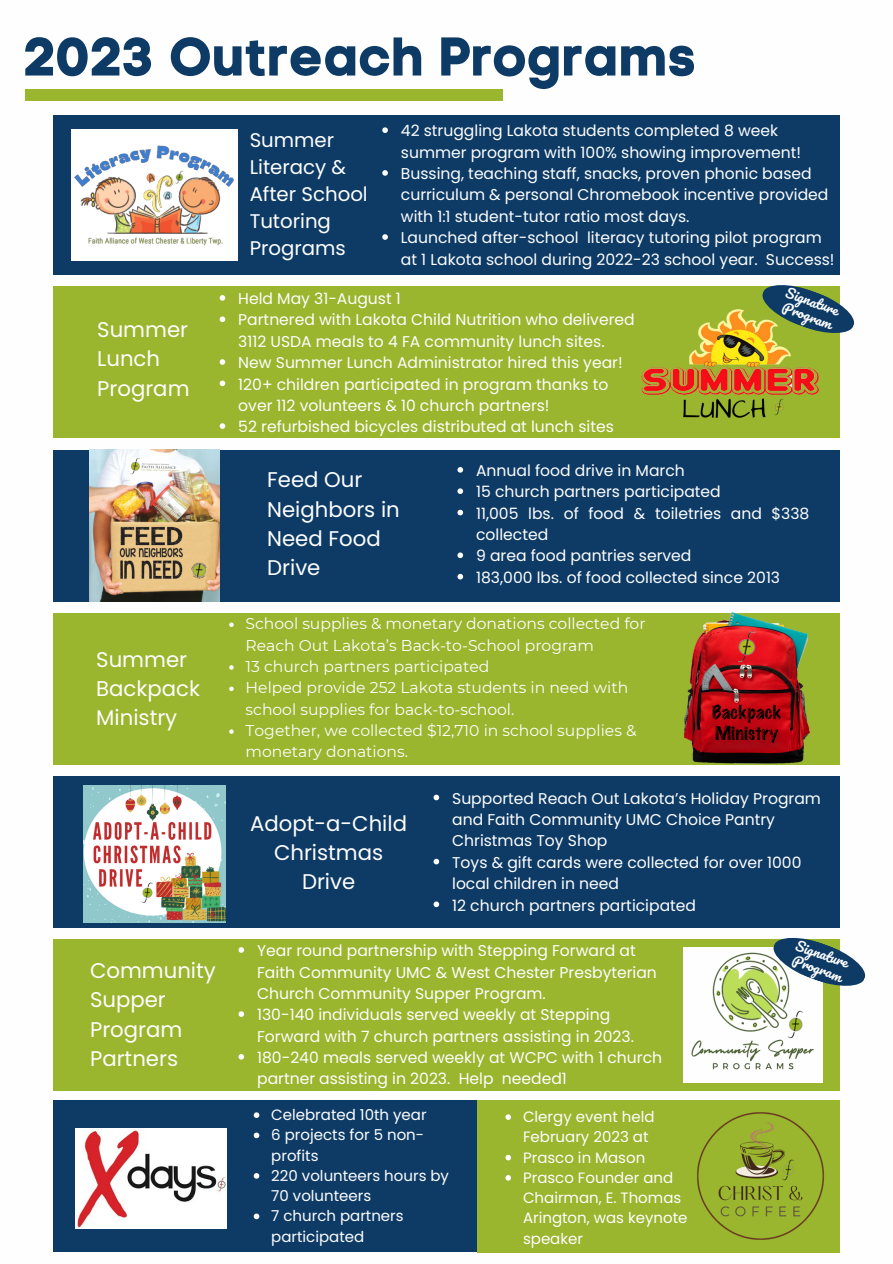
<style>
.page{position:relative;width:893px;height:1264px;background:#fff}
.page>*{position:absolute;margin:0;border:0;box-sizing:border-box;transform-origin:0 0}
.t1{font:54px "Code Pro Bold LC";color:#0d3b66}
.t2{font:21.3px/29.2px "Poppins";color:#fefefe}
.t3{font:19.8px/27px "Poppins";color:#fefefe}
.t4{font:15.6px/21.3px "Poppins";color:#fefefe}
.t5{font:15.6px/21.3px "Montserrat";color:#fefefe}
.t6{font:15px/20.2px "Poppins";color:#fefefe}
.t7{font:13.5px "Pacifico";color:#fff}
</style>
<div class="page">
<div style="left:25px;top:89px;width:477px;height:11px;background:#9ab52e"></div>
<div style="left:53px;top:115px;width:786px;height:160px;background:#0d3b66"></div>
<div style="left:71px;top:129px;width:167px;height:132px;background:#fff"></div>
<img style="left:74px;top:145px;width:160px;height:101px">
<svg style="left:382px;top:127px;width:6px;height:6px"></svg>
<svg style="left:382px;top:170px;width:6px;height:6px"></svg>
<svg style="left:382px;top:234px;width:6px;height:6px"></svg>
<div style="left:53px;top:449px;width:786px;height:152px;background:#0d3b66"></div>
<div style="left:53px;top:286px;width:786px;height:152px;background:#9ab52e"></div>
<div style="left:53px;top:1100px;width:786px;height:152px;background:#0d3b66"></div>
<div style="left:53px;top:776px;width:786px;height:151px;background:#0d3b66"></div>
<div style="left:53px;top:612px;width:786px;height:152px;background:#9ab52e"></div>
<div style="left:53px;top:939px;width:786px;height:152px;background:#9ab52e"></div>
<img style="left:684px;top:612px;width:125px;height:151px">
<img style="left:641px;top:309px;width:179px;height:109px">
<img style="left:90px;top:449px;width:129px;height:152px">
<img style="left:646px;top:914px;width:194px;height:173px">
<div style="left:477px;top:1100px;width:362px;height:152px;background:#9ab52e"></div>
<img style="left:686px;top:1087px;width:154px;height:166px">
<img style="left:83px;top:785px;width:142px;height:137px">
<img style="left:75px;top:1128px;width:152px;height:100px">
<svg style="left:220px;top:295px;width:5px;height:6px"></svg>
<svg style="left:220px;top:316px;width:5px;height:6px"></svg>
<svg style="left:220px;top:359px;width:5px;height:6px"></svg>
<svg style="left:220px;top:380px;width:5px;height:6px"></svg>
<svg style="left:220px;top:423px;width:5px;height:6px"></svg>
<svg style="left:457px;top:467px;width:6px;height:5px"></svg>
<svg style="left:457px;top:488px;width:6px;height:6px"></svg>
<svg style="left:457px;top:510px;width:6px;height:5px"></svg>
<svg style="left:457px;top:552px;width:6px;height:6px"></svg>
<svg style="left:457px;top:574px;width:6px;height:5px"></svg>
<svg style="left:229px;top:622px;width:5px;height:5px"></svg>
<svg style="left:229px;top:665px;width:5px;height:4px"></svg>
<svg style="left:229px;top:686px;width:5px;height:5px"></svg>
<svg style="left:229px;top:729px;width:5px;height:4px"></svg>
<svg style="left:433px;top:794px;width:6px;height:6px"></svg>
<svg style="left:433px;top:858px;width:6px;height:6px"></svg>
<svg style="left:433px;top:901px;width:6px;height:6px"></svg>
<svg style="left:505px;top:1114px;width:6px;height:5px"></svg>
<svg style="left:505px;top:1154px;width:6px;height:6px"></svg>
<svg style="left:505px;top:1175px;width:6px;height:5px"></svg>
<svg style="left:238px;top:947px;width:6px;height:5px"></svg>
<svg style="left:238px;top:1011px;width:6px;height:5px"></svg>
<svg style="left:238px;top:1054px;width:6px;height:5px"></svg>
<svg style="left:254px;top:1112px;width:5px;height:5px"></svg>
<svg style="left:254px;top:1132px;width:5px;height:6px"></svg>
<svg style="left:254px;top:1173px;width:5px;height:5px"></svg>
<svg style="left:254px;top:1213px;width:5px;height:6px"></svg>
<svg style="left:770px;top:935px;width:96px;height:53px"></svg>
<svg style="left:759px;top:285px;width:96px;height:50px"></svg>
<p class="t1" style="left:25px;top:24px;width:672px">2023 Outreach Programs</p>
<p class="t2" style="left:97px;top:315px;width:94px">Summer<br>Lunch<br>Program</p>
<p class="t2" style="left:96px;top:645px;width:105px">Summer<br>Backpack<br>Ministry</p>
<p class="t2" style="left:90px;top:956px;width:127px">Community<br>Supper<br>Program<br>Partners</p>
<p class="t3" style="left:250px;top:126px;width:98px">Summer<br>Literacy &amp;</p>
<p class="t3" style="left:250px;top:180px;width:120px">After School<br>Tutoring<br>Programs</p>
<p class="t4" style="left:401px;top:120px;width:402px">42 struggling Lakota students completed 8 week summer program with 100% showing improvement!</p>
<p class="t4" style="left:401px;top:163px;width:429px">Bussing, teaching staff, snacks, proven phonic based curriculum &amp; personal Chromebook incentive provided with 1:1 student-tutor ratio most days.</p>
<p class="t4" style="left:401px;top:227px;width:435px">Launched after-school literacy tutoring pilot program at 1 Lakota school during 2022-23 school year. Success!</p>
<p class="t7" style="left:788px;top:285px;width:56px;rotate:20deg">Signature</p>
<p class="t4" style="left:238px;top:288px;width:164px">Held May 31-August 1</p>
<p class="t4" style="left:238px;top:309px;width:398px">Partnered with Lakota Child Nutrition who delivered<br>3112 USDA meals to 4 FA community lunch sites.</p>
<p class="t4" style="left:238px;top:352px;width:386px">New Summer Lunch Administrator hired this year!</p>
<p class="t4" style="left:238px;top:373px;width:371px">120+ children participated in program thanks to over 112 volunteers &amp; 10 church partners!</p>
<p class="t4" style="left:238px;top:416px;width:377px">52 refurbished bicycles distributed at lunch sites</p>
<p class="t2" style="left:267px;top:465px;width:134px">Feed Our<br>Neighbors in<br>Need Food<br>Drive</p>
<p class="t7" style="left:785px;top:300px;width:53px;rotate:20deg">Program</p>
<p class="t4" style="left:476px;top:460px;width:210px">Annual food drive in March</p>
<p class="t4" style="left:476px;top:481px;width:246px">15 church partners participated</p>
<p class="t4" style="left:476px;top:502px;width:335px">11,005 lbs. of food &amp; toiletries and $338 collected</p>
<p class="t4" style="left:476px;top:545px;width:217px">9 area food pantries served</p>
<p class="t4" style="left:476px;top:566px;width:305px">183,000 lbs. of food collected since 2013</p>
<p class="t5" style="left:245px;top:613px;width:401px">School supplies &amp; monetary donations collected for<br>Reach Out Lakota’s Back-to-School program</p>
<p class="t5" style="left:245px;top:655px;width:245px">13 church partners participated</p>
<p class="t5" style="left:245px;top:677px;width:384px">Helped provide 252 Lakota students in need with school supplies for back-to-school.</p>
<p class="t5" style="left:245px;top:719px;width:392px">Together, we collected $12,710 in school supplies &amp; monetary donations.</p>
<p class="t2" style="left:250px;top:808px;width:158px;text-align:center">Adopt-a-Child<br>Christmas<br>Drive</p>
<p class="t4" style="left:452px;top:787px;width:370px">Supported Reach Out Lakota’s Holiday Program and Faith Community UMC Choice Pantry<br>Christmas Toy Shop</p>
<p class="t4" style="left:452px;top:851px;width:351px">Toys &amp; gift cards were collected for over 1000 local children in need</p>
<p class="t4" style="left:452px;top:894px;width:245px">12 church partners participated</p>
<p class="t4" style="left:257px;top:940px;width:401px">Year round partnership with Stepping Forward at<br>Faith Community UMC &amp; West Chester Presbyterian<br>Church Community Supper Program.</p>
<p class="t4" style="left:257px;top:1004px;width:378px">130-140 individuals served weekly at Stepping<br>Forward with 7 church partners assisting in 2023.</p>
<p class="t4" style="left:257px;top:1046px;width:406px">180-240 meals served weekly at WCPC with 1 church partner assisting in 2023. Help needed1</p>
<p class="t6" style="left:271px;top:1104px;width:157px">Celebrated 10th year</p>
<p class="t6" style="left:271px;top:1125px;width:154px">6 projects for 5 non&shy;profits</p>
<p class="t6" style="left:271px;top:1165px;width:179px">220 volunteers hours by<br>70 volunteers</p>
<p class="t6" style="left:271px;top:1205px;width:134px">7 church partners participated</p>
<p class="t6" style="left:523px;top:1106px;width:133px">Clergy event held<br>February 2023 at</p>
<p class="t6" style="left:523px;top:1147px;width:124px">Prasco in Mason</p>
<p class="t6" style="left:523px;top:1167px;width:166px">Prasco Founder and<br>Chairman, E. Thomas<br>Arington, was keynote speaker</p>
<p class="t7" style="left:798px;top:937px;width:56px;rotate:20deg">Signature</p>
<p class="t7" style="left:795px;top:952px;width:53px;rotate:20deg">Program</p>
</div>
